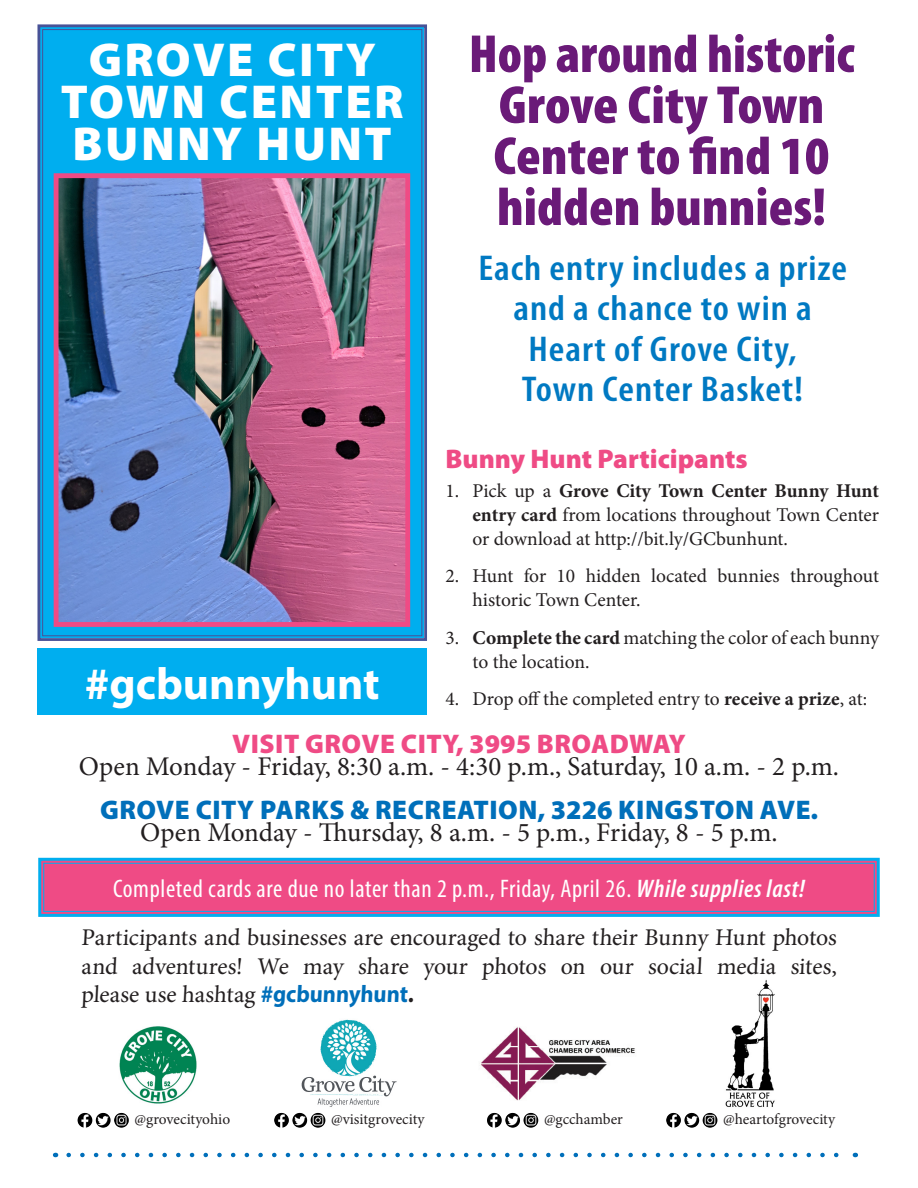
<style>
.page{position:relative;width:918px;height:1188px;background:#fff}
.page>*{position:absolute;margin:0;border:0;box-sizing:border-box;transform-origin:0 0}
.t1{font:900 condensed 54px "Myriad Pro";color:#6a1a78}
.t2{font:900 condensed 54px/51px "Myriad Pro";color:#6a1a78;scale:1.06 1}
.t3{font:900 47.85px "Myriad Pro";letter-spacing:.05em;color:#fff}
.t4{font:700 45px "Myriad Pro";color:#fff}
.t5{font:600 condensed 36px/40.5px "Myriad Pro";letter-spacing:.025em;color:#0079c2;text-align:center;scale:1.1 1}
.t6{font:27px "Minion Pro";color:#231f20}
.t7{font:900 27px "Myriad Pro";letter-spacing:.02em;color:#006fba}
.t8{font:900 27px "Myriad Pro";letter-spacing:.02em;color:#ef4b85}
.t9{font:900 27px "Myriad Pro";color:#ef4b85}
.t10{font:condensed 25.5px "Myriad Pro";letter-spacing:.025em;color:#fff}
.t11{font:24px/28.8px "Minion Pro";color:#231f20;text-align:justify}
.t12{font:19.5px/24px "Minion Pro";color:#231f20}
.t13{font:15.45px "Minion Pro";letter-spacing:-.005em;color:#231f20}
.s1{font-stretch:normal}
.s2{font-weight:700}
.s3{font-weight:600;font-style:italic}
.s4{font-family:"Myriad Pro";font-weight:700;color:#006fba}
.s5{font-family:"Myriad Pro";font-weight:700}
</style>
<div class="page">
<svg style="left:37px;top:24px;width:390px;height:617px;background:#09a5e6"></svg>
<img style="left:60px;top:179px;width:344px;height:442px">
<div style="left:54px;top:173px;width:356px;height:454px;border:5px solid #ef4b85"></div>
<img style="left:119px;top:1026px;width:78px;height:78px">
<img style="left:299px;top:1019px;width:98px;height:94px">
<img style="left:725px;top:980px;width:50px;height:127px">
<img style="left:481px;top:1027px;width:154px;height:74px">
<svg style="left:79px;top:1113px;width:6px;height:3px"></svg>
<svg style="left:115px;top:1113px;width:6px;height:3px"></svg>
<svg style="left:97px;top:1113px;width:6px;height:3px"></svg>
<svg style="left:275px;top:1113px;width:6px;height:3px"></svg>
<svg style="left:312px;top:1113px;width:6px;height:3px"></svg>
<svg style="left:294px;top:1113px;width:5px;height:3px"></svg>
<svg style="left:488px;top:1113px;width:6px;height:3px"></svg>
<svg style="left:525px;top:1113px;width:6px;height:3px"></svg>
<svg style="left:506px;top:1113px;width:6px;height:3px"></svg>
<svg style="left:667px;top:1113px;width:6px;height:3px"></svg>
<svg style="left:704px;top:1113px;width:6px;height:3px"></svg>
<svg style="left:686px;top:1113px;width:5px;height:3px"></svg>
<svg style="left:69px;top:1153px;width:770px;height:4px"></svg>
<svg style="left:38px;top:857px;width:842px;height:60px;background:#d25993"></svg>
<div style="left:43px;top:863px;width:832px;height:49px;border:1px solid #00aeef"></div>
<div style="left:37px;top:648px;width:390px;height:67px;background:#00aeef"></div>
<p class="t3" style="left:89px;top:28px;width:289px">GROVE CITY</p>
<p class="t3" style="left:61px;top:70px;width:344px">TOWN CENTER</p>
<p class="t3" style="left:73px;top:112px;width:321px">BUNNY HUNT</p>
<p class="t4" style="left:85px;top:654px;width:297px">#gcbunnyhunt</p>
<p class="t1" style="left:469px;top:19px;width:387px">Hop around historic</p>
<p class="t2" style="left:494px;top:78px;width:318px">Grove City Town<br>Center to find 10</p>
<p class="t1" style="left:497px;top:172px;width:331px">hidden bunnies!</p>
<p class="t5" style="left:478px;top:247px;width:337px">Each entry includes a prize and a chance to win a</p>
<p class="t5" style="left:528px;top:328px;width:246px">Heart of Grove City,</p>
<p class="t5" style="left:522px;top:368px;width:257px">Town Center Basket<span class="s1">!</span></p>
<p class="t9" style="left:446px;top:441px;width:304px">Bunny Hunt Participants</p>
<p class="t12" style="left:473px;top:479px;width:408px;text-align:justify;text-indent:-27px">1. Pick up a <span class="s2">Grove City Town Center Bunny Hunt entry card</span> from locations throughout Town Center or download at http://bit.ly/GCbunhunt.</p>
<p class="t12" style="left:473px;top:564px;width:408px;text-indent:-27px">2. Hunt for 10 hidden located bunnies throughout historic Town Center.</p>
<p class="t12" style="left:473px;top:626px;width:408px;text-indent:-27px">3. <span class="s2">Complete the card</span> matching the color of each bunny to the location.</p>
<p class="t12" style="left:446px;top:687px;width:423px">4. Drop off the completed entry to <span class="s2">receive a prize</span>, at:</p>
<p class="t8" style="left:232px;top:726px;width:455px">VISIT GROVE CITY, 3995 BROADWAY</p>
<p class="t6" style="left:79px;top:749px;width:762px">Open Monday - Friday, 8:30 a.m. - 4:30 p.m., Saturday, 10 a.m. - 2 p.m.</p>
<p class="t7" style="left:100px;top:792px;width:720px">GROVE CITY PARKS &amp; RECREATION, 3226 KINGSTON AVE.</p>
<p class="t6" style="left:140px;top:815px;width:639px">Open Monday - Thursday, 8 a.m. - 5 p.m., Friday, 8 - 5 p.m.</p>
<p class="t10" style="left:113px;top:873px;width:693px">Completed cards are due no later than 2 p.m., Friday, April 26. <span class="s3">While supplies last!</span></p>
<p class="t11" style="left:81px;top:923px;width:759px">Participants and businesses are encouraged to share their Bunny Hunt photos and adventures! We may share your photos on our social media sites, please use hashtag <span class="s4">#gcbunnyhunt</span><span class="s5">.</span></p>
<p class="t13" style="left:135px;top:1109px;width:97px">@grovecityohio</p>
<p class="t13" style="left:331px;top:1109px;width:95px">@visitgrovecity</p>
<p class="t13" style="left:544px;top:1109px;width:80px">@gcchamber</p>
<p class="t13" style="left:723px;top:1109px;width:113px">@heartofgrovecity</p>
</div>
